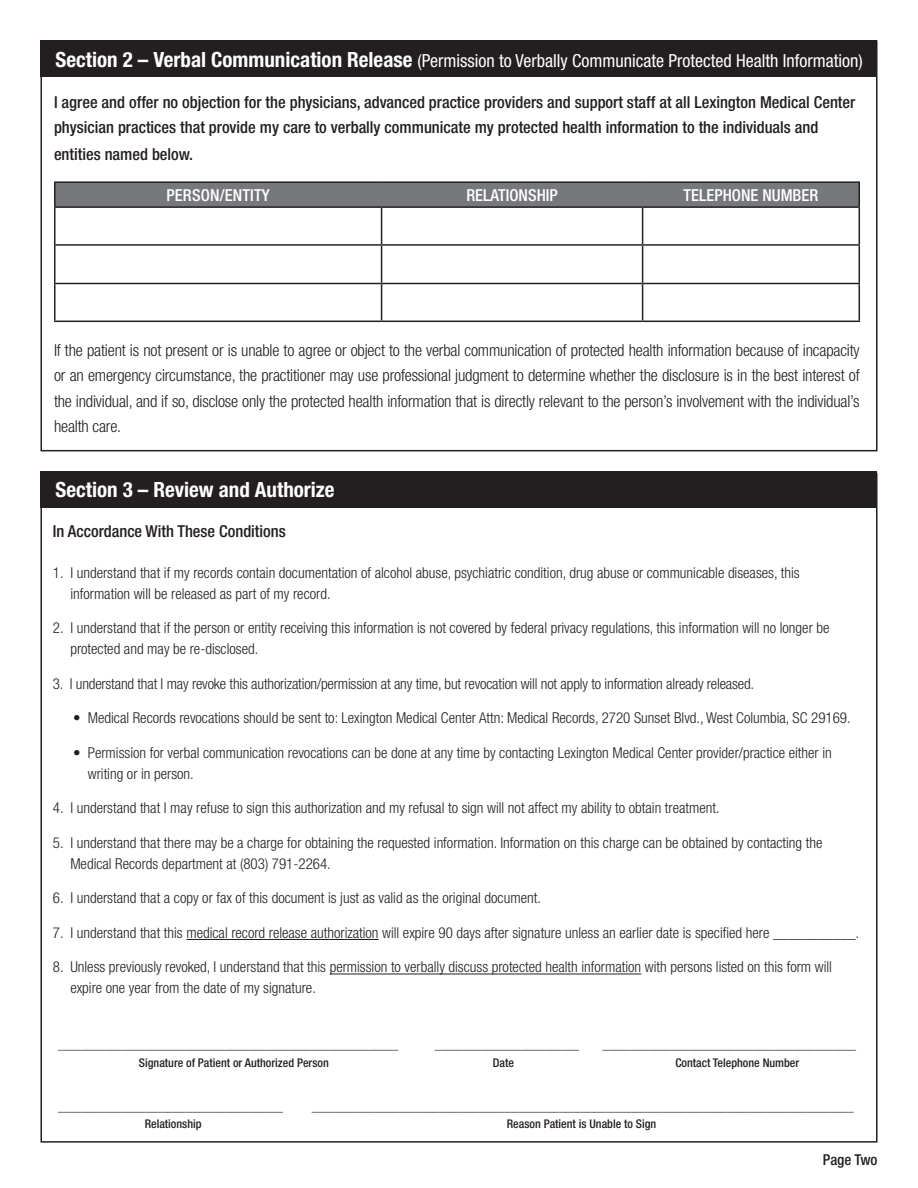
<style>
.page{position:relative;width:918px;height:1188px;background:#fff}
.page>*{position:absolute;margin:0;border:0;box-sizing:border-box;transform-origin:0 0}
.t1{font:700 condensed 21px "Helvetica Neue";color:#fff}
.t2{font:condensed 18px "Helvetica Neue";color:#fff}
.t3{font:300 condensed 16.5px/25.5px "Helvetica Neue";letter-spacing:-.01em;color:#231f20;text-align:justify}
.t4{font:500 condensed 16.5px/25.5px "Helvetica Neue";color:#231f20}
.t5{font:500 condensed 16.5px "Helvetica Neue";color:#fff}
.t6{font:300 condensed 15px/21px "Helvetica Neue";color:#231f20}
.t7{font:500 condensed 15px "Helvetica Neue";color:#231f20}
.t8{font:condensed 12px "Helvetica Neue";color:#231f20}
.t9{font:500 condensed 12px "Helvetica Neue";color:#231f20}
.s1{font-weight:700;font-size:21px}
</style>
<div class="page">
<hr style="left:186px;top:939px;width:193px;height:1px;background:#231f20">
<hr style="left:330px;top:974px;width:311px;height:1px;background:#231f20">
<div style="left:40px;top:40px;width:838px;height:37px;background:#231f20"></div>
<hr style="left:54px;top:208px;width:2px;height:36px;background:#231f20">
<hr style="left:381px;top:208px;width:1px;height:36px;background:#231f20">
<hr style="left:642px;top:208px;width:1px;height:36px;background:#231f20">
<hr style="left:859px;top:208px;width:1px;height:36px;background:#231f20">
<hr style="left:54px;top:244px;width:328px;height:2px;background:#231f20">
<hr style="left:54px;top:246px;width:2px;height:37px;background:#231f20">
<hr style="left:382px;top:244px;width:261px;height:2px;background:#231f20">
<hr style="left:381px;top:246px;width:1px;height:37px;background:#231f20">
<hr style="left:643px;top:244px;width:217px;height:2px;background:#231f20">
<hr style="left:642px;top:246px;width:1px;height:37px;background:#231f20">
<hr style="left:859px;top:246px;width:1px;height:37px;background:#231f20">
<hr style="left:54px;top:283px;width:328px;height:1px;background:#231f20">
<hr style="left:54px;top:284px;width:2px;height:37px;background:#231f20">
<hr style="left:382px;top:283px;width:261px;height:1px;background:#231f20">
<hr style="left:381px;top:284px;width:1px;height:37px;background:#231f20">
<hr style="left:643px;top:283px;width:217px;height:1px;background:#231f20">
<hr style="left:642px;top:284px;width:1px;height:37px;background:#231f20">
<hr style="left:859px;top:284px;width:1px;height:37px;background:#231f20">
<hr style="left:54px;top:321px;width:328px;height:1px;background:#231f20">
<hr style="left:382px;top:321px;width:261px;height:1px;background:#231f20">
<hr style="left:643px;top:321px;width:217px;height:1px;background:#231f20">
<hr style="left:54px;top:181px;width:328px;height:2px;background:#231f20">
<hr style="left:54px;top:183px;width:2px;height:23px;background:#231f20">
<hr style="left:382px;top:181px;width:261px;height:2px;background:#231f20">
<hr style="left:643px;top:181px;width:217px;height:2px;background:#231f20">
<div style="left:55px;top:182px;width:805px;height:24px;background:#76787b"></div>
<hr style="left:54px;top:206px;width:328px;height:2px;background:#231f20">
<hr style="left:382px;top:206px;width:261px;height:2px;background:#231f20">
<hr style="left:643px;top:206px;width:217px;height:2px;background:#231f20">
<div style="left:40px;top:40px;width:838px;height:411px;border:2px solid #231f20"></div>
<div style="left:40px;top:471px;width:838px;height:37px;background:#231f20"></div>
<p class="t2" style="left:56px;top:50px;width:809px"><span class="s1">Section 2 – Verbal Communication Release</span> (Permission to Verbally Communicate Protected Health Information)</p>
<p class="t4" style="left:54px;top:89px;width:803px">I agree and offer no objection for the physicians, advanced practice providers and support staff at all Lexington Medical Center physician practices that provide my care to verbally communicate my protected health information to the individuals and</p>
<p class="t4" style="left:54px;top:142px;width:141px">entities named below.</p>
<p class="t5" style="left:166px;top:185px;width:105px">PERSON/ENTITY</p>
<p class="t5" style="left:466px;top:185px;width:93px">RELATIONSHIP</p>
<p class="t5" style="left:684px;top:185px;width:136px">TELEPHONE NUMBER</p>
<p class="t3" style="left:54px;top:337px;width:807px">If the patient is not present or is unable to agree or object to the verbal communication of protected health information because of incapacity or an emergency circumstance, the practitioner may use professional judgment to determine whether the disclosure is in the best interest of the individual, and if so, disclose only the protected health information that is directly relevant to the person’s involvement with the individual’s health care.</p>
<p class="t1" style="left:56px;top:477px;width:281px">Section 3 – Review and Authorize</p>
<p class="t4" style="left:53px;top:518px;width:234px">In Accordance With These Conditions</p>
<p class="t6" style="left:70px;top:562px;width:731px;text-indent:-17px">1. I understand that if my records contain documentation of alcohol abuse, psychiatric condition, drug abuse or communicable diseases, this information will be released as part of my record.</p>
<p class="t6" style="left:70px;top:618px;width:761px;text-indent:-17px">2. I understand that if the person or entity receiving this information is not covered by federal privacy regulations, this information will no longer be protected and may be re-disclosed.</p>
<p class="t6" style="left:53px;top:673px;width:703px">3. I understand that I may revoke this authorization/permission at any time, but revocation will not apply to information already released.</p>
<p class="t6" style="left:73px;top:708px;width:779px">• Medical Records revocations should be sent to: Lexington Medical Center Attn: Medical Records, 2720 Sunset Blvd., West Columbia, SC 29169.</p>
<p class="t6" style="left:88px;top:742px;width:745px;text-indent:-15px">• Permission for verbal communication revocations can be done at any time by contacting Lexington Medical Center provider/practice either in writing or in person.</p>
<p class="t6" style="left:53px;top:798px;width:668px">4. I understand that I may refuse to sign this authorization and my refusal to sign will not affect my ability to obtain treatment.</p>
<p class="t6" style="left:70px;top:832px;width:754px;text-indent:-17px">5. I understand that there may be a charge for obtaining the requested information. Information on this charge can be obtained by contacting the<br>Medical Records department at (803) 791-2264.</p>
<p class="t6" style="left:53px;top:888px;width:490px">6. I understand that a copy or fax of this document is just as valid as the original document.</p>
<p class="t6" style="left:53px;top:922px;width:808px">7. I understand that this medical record release authorization will expire 90 days after signature unless an earlier date is specified here ___________.</p>
<p class="t6" style="left:70px;top:957px;width:763px;text-indent:-17px">8. Unless previously revoked, I understand that this permission to verbally discuss protected health information with persons listed on this form will expire one year from the date of my signature.</p>
<p class="t8" style="left:58px;top:1038px;width:342px">___________________________________________________________</p>
<p class="t8" style="left:435px;top:1038px;width:146px">_________________________</p>
<p class="t8" style="left:603px;top:1038px;width:255px">____________________________________________</p>
<p class="t9" style="left:139px;top:1056px;width:191px">Signature of Patient or Authorized Person</p>
<p class="t9" style="left:493px;top:1056px;width:23px">Date</p>
<p class="t9" style="left:675px;top:1056px;width:125px">Contact Telephone Number</p>
<p class="t8" style="left:58px;top:1099px;width:226px">_______________________________________</p>
<p class="t8" style="left:312px;top:1099px;width:543px">______________________________________________________________________________________________</p>
<p class="t9" style="left:145px;top:1117px;width:58px">Relationship</p>
<p class="t9" style="left:507px;top:1117px;width:151px">Reason Patient is Unable to Sign</p>
<p class="t7" style="left:823px;top:1151px;width:56px">Page Two</p>
</div>
